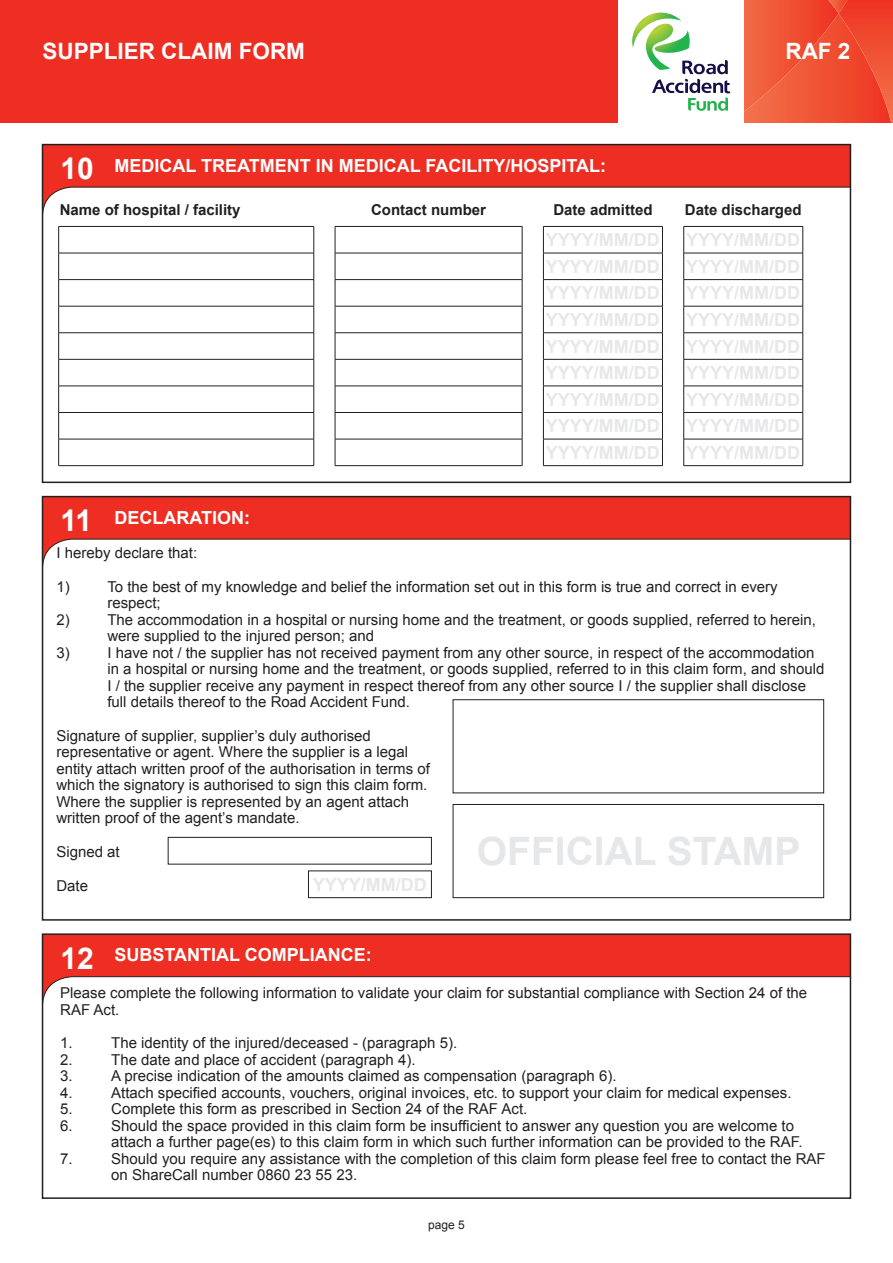
<style>
.page{position:relative;width:893px;height:1263px;background:#fff}
.page>*{position:absolute;margin:0;border:0;box-sizing:border-box;transform-origin:0 0}
.t1{font:700 39px "Arial";color:#e6e7e9}
.t2{font:700 22.5px "Arial";color:#fff}
.t3{font:700 18px "Arial";color:#e6e7e9}
.t4{font:700 18px "Arial";color:#fff}
.t5{font:15px/16.5px "Arial";color:#231f20}
.t6{font:700 15px "Arial";color:#231f20}
.t7{font:12px "Arial";color:#231f20}
.s1{font-size:30px}
</style>
<div class="page">
<div style="left:0;top:0;width:622px;height:133px;background:#ee2e22"></div>
<div style="left:619px;top:0;width:125px;height:145px;background:#fff"></div>
<svg style="left:632px;top:0;width:261px;height:123px"></svg>
<div style="left:0;top:123px;width:893px;height:132px;background:#fff"></div>
<div style="left:43px;top:497px;width:807px;height:423px;background:#ee2e22"></div>
<div style="left:45px;top:539px;width:803px;height:379px;background:#fff"></div>
<div style="left:42px;top:496px;width:809px;height:425px;border:2px solid #231f20"></div>
<div style="left:43px;top:145px;width:807px;height:337px;background:#ee2e22"></div>
<div style="left:45px;top:187px;width:803px;height:293px;background:#fff"></div>
<div style="left:42px;top:144px;width:809px;height:339px;border:2px solid #231f20"></div>
<div style="left:43px;top:934px;width:807px;height:264px;background:#ee2e22"></div>
<div style="left:45px;top:976px;width:803px;height:220px;background:#fff"></div>
<div style="left:42px;top:933px;width:809px;height:266px;border:2px solid #231f20"></div>
<hr style="left:58px;top:226px;width:256px;height:1px;background:#231f20">
<hr style="left:335px;top:226px;width:187px;height:1px;background:#231f20">
<hr style="left:543px;top:226px;width:120px;height:1px;background:#231f20">
<hr style="left:684px;top:226px;width:119px;height:1px;background:#231f20">
<hr style="left:58px;top:253px;width:256px;height:1px;background:#231f20">
<hr style="left:335px;top:253px;width:187px;height:1px;background:#231f20">
<hr style="left:543px;top:253px;width:120px;height:1px;background:#231f20">
<hr style="left:684px;top:253px;width:119px;height:1px;background:#231f20">
<hr style="left:58px;top:279px;width:256px;height:1px;background:#231f20">
<hr style="left:335px;top:279px;width:187px;height:1px;background:#231f20">
<hr style="left:543px;top:279px;width:120px;height:1px;background:#231f20">
<hr style="left:684px;top:279px;width:119px;height:1px;background:#231f20">
<hr style="left:58px;top:306px;width:256px;height:1px;background:#231f20">
<hr style="left:335px;top:306px;width:187px;height:1px;background:#231f20">
<hr style="left:543px;top:306px;width:120px;height:1px;background:#231f20">
<hr style="left:684px;top:306px;width:119px;height:1px;background:#231f20">
<hr style="left:58px;top:332px;width:256px;height:1px;background:#231f20">
<hr style="left:335px;top:332px;width:187px;height:1px;background:#231f20">
<hr style="left:543px;top:332px;width:120px;height:1px;background:#231f20">
<hr style="left:684px;top:332px;width:119px;height:1px;background:#231f20">
<hr style="left:58px;top:359px;width:256px;height:1px;background:#231f20">
<hr style="left:335px;top:359px;width:187px;height:1px;background:#231f20">
<hr style="left:543px;top:359px;width:120px;height:1px;background:#231f20">
<hr style="left:684px;top:359px;width:119px;height:1px;background:#231f20">
<hr style="left:58px;top:386px;width:256px;height:1px;background:#231f20">
<hr style="left:335px;top:386px;width:187px;height:1px;background:#231f20">
<hr style="left:543px;top:386px;width:120px;height:1px;background:#231f20">
<hr style="left:684px;top:386px;width:119px;height:1px;background:#231f20">
<hr style="left:58px;top:412px;width:256px;height:1px;background:#231f20">
<hr style="left:335px;top:412px;width:187px;height:1px;background:#231f20">
<hr style="left:543px;top:412px;width:120px;height:1px;background:#231f20">
<hr style="left:684px;top:412px;width:119px;height:1px;background:#231f20">
<hr style="left:58px;top:439px;width:256px;height:1px;background:#231f20">
<svg style="left:58px;top:227px;width:1px;height:238px"></svg>
<svg style="left:314px;top:227px;width:1px;height:238px"></svg>
<hr style="left:335px;top:439px;width:187px;height:1px;background:#231f20">
<svg style="left:335px;top:227px;width:1px;height:238px"></svg>
<svg style="left:522px;top:227px;width:1px;height:238px"></svg>
<hr style="left:543px;top:439px;width:120px;height:1px;background:#231f20">
<svg style="left:543px;top:227px;width:1px;height:238px"></svg>
<svg style="left:662px;top:227px;width:1px;height:238px"></svg>
<hr style="left:684px;top:439px;width:119px;height:1px;background:#231f20">
<svg style="left:683px;top:227px;width:1px;height:238px"></svg>
<svg style="left:802px;top:227px;width:1px;height:238px"></svg>
<hr style="left:58px;top:465px;width:256px;height:1px;background:#231f20">
<hr style="left:335px;top:465px;width:187px;height:1px;background:#231f20">
<hr style="left:543px;top:465px;width:120px;height:1px;background:#231f20">
<hr style="left:684px;top:465px;width:119px;height:1px;background:#231f20">
<div style="left:453px;top:699px;width:371px;height:94px;border:1px solid #231f20"></div>
<div style="left:168px;top:837px;width:264px;height:27px;border:1px solid #231f20"></div>
<div style="left:308px;top:871px;width:124px;height:27px;border:1px solid #231f20"></div>
<div style="left:453px;top:804px;width:371px;height:94px;border:1px solid #231f20"></div>
<h2 class="t2" style="left:43px;top:38px;width:264px">SUPPLIER CLAIM FORM</h2>
<h2 class="t2" style="left:785px;top:38px;width:16px">RAF</h2>
<h2 class="t2" style="left:838px;top:38px;width:14px">2</h2>
<p class="t4" style="left:61px;top:155px;width:547px"><span class="s1">10</span> MEDICAL TREATMENT IN MEDICAL FACILITY/HOSPITAL:</p>
<p class="t6" style="left:60px;top:201px;width:182px">NAME OF HOSPITAL / FACILITY</p>
<p class="t6" style="left:371px;top:201px;width:117px">CONTACT NUMBER</p>
<p class="t6" style="left:553px;top:201px;width:101px">DATE ADMITTED</p>
<p class="t6" style="left:685px;top:201px;width:118px">DATE DISCHARGED</p>
<p class="t3" style="left:546px;top:230px;width:101px">YYYY/MM /DD</p>
<p class="t3" style="left:686px;top:230px;width:101px">YYYY/MM /DD</p>
<p class="t3" style="left:546px;top:256px;width:101px">YYYY/MM /DD</p>
<p class="t3" style="left:686px;top:256px;width:101px">YYYY/MM /DD</p>
<p class="t3" style="left:546px;top:283px;width:101px">YYYY/MM /DD</p>
<p class="t3" style="left:686px;top:283px;width:101px">YYYY/MM /DD</p>
<p class="t3" style="left:546px;top:310px;width:101px">YYYY/MM /DD</p>
<p class="t3" style="left:686px;top:310px;width:101px">YYYY/MM /DD</p>
<p class="t3" style="left:546px;top:336px;width:101px">YYYY/MM /DD</p>
<p class="t3" style="left:686px;top:336px;width:101px">YYYY/MM /DD</p>
<p class="t3" style="left:546px;top:363px;width:101px">YYYY/MM /DD</p>
<p class="t3" style="left:686px;top:363px;width:101px">YYYY/MM /DD</p>
<p class="t3" style="left:546px;top:389px;width:101px">YYYY/MM /DD</p>
<p class="t3" style="left:686px;top:389px;width:101px">YYYY/MM /DD</p>
<p class="t3" style="left:546px;top:416px;width:101px">YYYY/MM /DD</p>
<p class="t3" style="left:686px;top:416px;width:101px">YYYY/MM /DD</p>
<p class="t3" style="left:546px;top:442px;width:101px">YYYY/MM /DD</p>
<p class="t3" style="left:686px;top:442px;width:101px">YYYY/MM /DD</p>
<p class="t4" style="left:61px;top:507px;width:191px"><span class="s1">11</span> DECLARATION:</p>
<p class="t5" style="left:56px;top:545px;width:142px">I hereby declare that:</p>
<p class="t5" style="left:56px;top:578px;width:15px">1)</p>
<p class="t5" style="left:107px;top:578px;width:672px">To the best of my knowledge and belief the information set out in this form is true and correct in every respect;</p>
<p class="t5" style="left:56px;top:611px;width:15px">2)</p>
<p class="t5" style="left:107px;top:611px;width:710px">The accommodation in a hospital or nursing home and the treatment, or goods supplied, referred to herein, were supplied to the injured person; and</p>
<p class="t5" style="left:56px;top:644px;width:15px">3)</p>
<p class="t5" style="left:107px;top:644px;width:718px">I have not / the supplier has not received payment from any other source, in respect of the accommodation in a hospital or nursing home and the treatment, or goods supplied, referred to in this claim form, and should I / the supplier receive any payment in respect thereof from any other source I / the supplier shall disclose full details thereof to the Road Accident Fund.</p>
<p class="t5" style="left:56px;top:727px;width:375px">Signature of supplier, supplier’s duly authorised representative or agent. Where the supplier is a legal entity attach written proof of the authorisation in terms of which the signatory is authorised to sign this claim form.</p>
<p class="t5" style="left:56px;top:793px;width:354px">Where the supplier is represented by an agent attach written proof of the agent’s mandate.</p>
<p class="t5" style="left:56px;top:843px;width:65px">Signed at</p>
<p class="t5" style="left:56px;top:877px;width:33px">Date</p>
<p class="t1" style="left:477px;top:830px;width:24px">OFFICIAL</p>
<p class="t1" style="left:667px;top:830px;width:28px">STAMP</p>
<p class="t3" style="left:313px;top:874px;width:101px">YYYY/MM /DD</p>
<p class="t4" style="left:61px;top:945px;width:313px"><span class="s1">12</span> SUBSTANTIAL COMPLIANCE:</p>
<p class="t5" style="left:60px;top:985px;width:748px">Please complete the following information to validate your claim for substantial compliance with Section 24 of the<br>RAF Act.</p>
<p class="t5" style="left:60px;top:1035px;width:14px">1.</p>
<p class="t5" style="left:111px;top:1035px;width:348px">The identity of the injured/deceased - (paragraph 5).</p>
<p class="t5" style="left:60px;top:1051px;width:14px">2.</p>
<p class="t5" style="left:111px;top:1051px;width:306px">The date and place of accident (paragraph 4).</p>
<p class="t5" style="left:60px;top:1068px;width:14px">3.</p>
<p class="t5" style="left:111px;top:1068px;width:507px">A precise indication of the amounts claimed as compensation (paragraph 6).</p>
<p class="t5" style="left:60px;top:1084px;width:14px">4.</p>
<p class="t5" style="left:111px;top:1084px;width:682px">Attach specified accounts, vouchers, original invoices, etc. to support your claim for medical expenses.</p>
<p class="t5" style="left:60px;top:1101px;width:14px">5.</p>
<p class="t5" style="left:111px;top:1101px;width:418px">Complete this form as prescribed in Section 24 of the RAF Act.</p>
<p class="t5" style="left:60px;top:1117px;width:14px">6.</p>
<p class="t5" style="left:111px;top:1117px;width:693px">Should the space provided in this claim form be insufficient to answer any question you are welcome to attach a further page(es) to this claim form in which such further information can be provided to the RAF.</p>
<p class="t5" style="left:60px;top:1150px;width:14px">7.</p>
<p class="t5" style="left:111px;top:1150px;width:716px">Should you require any assistance with the completion of this claim form please feel free to contact the RAF on ShareCall number 0860 23 55 23.</p>
<p class="t7" style="left:428px;top:1218px;width:38px">page 5</p>
</div>
